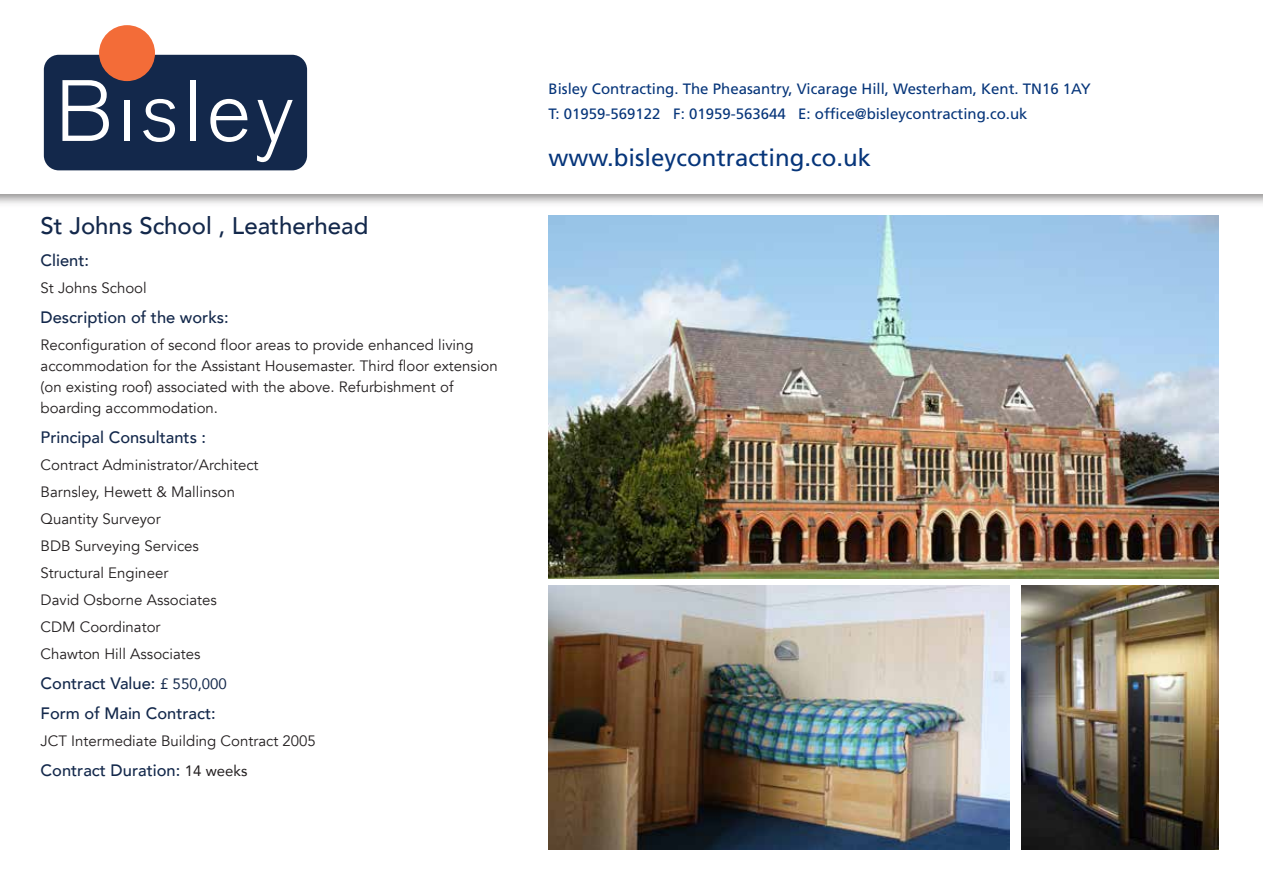
<style>
.page{position:relative;width:1263px;height:893px;background:#fff}
.page>*{position:absolute;margin:0;border:0;box-sizing:border-box;transform-origin:0 0}
.t1{font:24px "Frutiger";color:#06357a}
.t2{font:500 24px "Avenir";color:#13284b}
.t3{font:500 16.5px/30px "Avenir";color:#13284b}
.t4{font:15px/27px "Avenir";color:#231f20}
.t5{font:15px/25.5px "Frutiger";color:#06357a}
.s1{font-weight:400;font-size:15px}
.s2{font-weight:400;font-size:15px;color:#231f20}
</style>
<div class="page">
<div style="left:44px;top:55px;width:263px;height:115px;background:#13284b;border-radius:15px"></div>
<div style="left:99px;top:25px;width:56px;height:56px;background:#f36c38;border-radius:50%"></div>
<svg style="left:62px;top:80px;width:47px;height:61px"></svg>
<div style="left:124px;top:100px;width:5px;height:41px;background:#fff"></div>
<svg style="left:143px;top:99px;width:32px;height:43px"></svg>
<div style="left:191px;top:80px;width:5px;height:61px;background:#fff"></div>
<svg style="left:210px;top:99px;width:37px;height:43px"></svg>
<svg style="left:257px;top:100px;width:36px;height:62px"></svg>
<img style="left:1021px;top:586px;width:197px;height:263px">
<img style="left:549px;top:216px;width:669px;height:363px">
<img style="left:549px;top:586px;width:461px;height:263px">
<h1 class="t2" style="left:41px;top:205px;width:329px">St Johns School , Leatherhead</h1>
<p class="t3" style="left:41px;top:244px;width:50px">Client:</p>
<p class="t4" style="left:41px;top:274px;width:108px">St Johns School</p>
<p class="t3" style="left:41px;top:301px;width:190px">Description of the works:</p>
<p class="t4" style="left:41px;top:334px;width:459px;line-height:21px">Reconfiguration of second floor areas to provide enhanced living accommodation for the Assistant Housemaster. Third floor extension (on existing roof) associated with the above. Refurbishment of boarding accommodation.</p>
<p class="t3" style="left:41px;top:421px;width:167px">Principal Consultants :</p>
<p class="t4" style="left:41px;top:451px;width:219px">Contract Administrator/Architect<br>Barnsley, Hewett &amp; Mallinson<br>Quantity Surveyor<br>BDB Surveying Services<br>Structural Engineer<br>David Osborne Associates<br>CDM Coordinator<br>Chawton Hill Associates</p>
<p class="t3" style="left:41px;top:667px;width:188px">Contract Value: <span class="s1">£ 550,000<br></span>Form of Main Contract:</p>
<p class="t4" style="left:41px;top:727px;width:277px">JCT Intermediate Building Contract 2005</p>
<p class="t3" style="left:41px;top:754px;width:208px">Contract Duration: <span class="s2">14 weeks</span></p>
<p class="t5" style="left:549px;top:75px;width:544px">Bisley Contracting. The Pheasantry, Vicarage Hill, Westerham, Kent. TN16 1AY<br>T: 01959-569122 F: 01959-563644 E: office@bisleycontracting.co.uk</p>
<h1 class="t1" style="left:549px;top:143px;width:324px">www.bisleycontracting.co.uk</h1>
</div>
